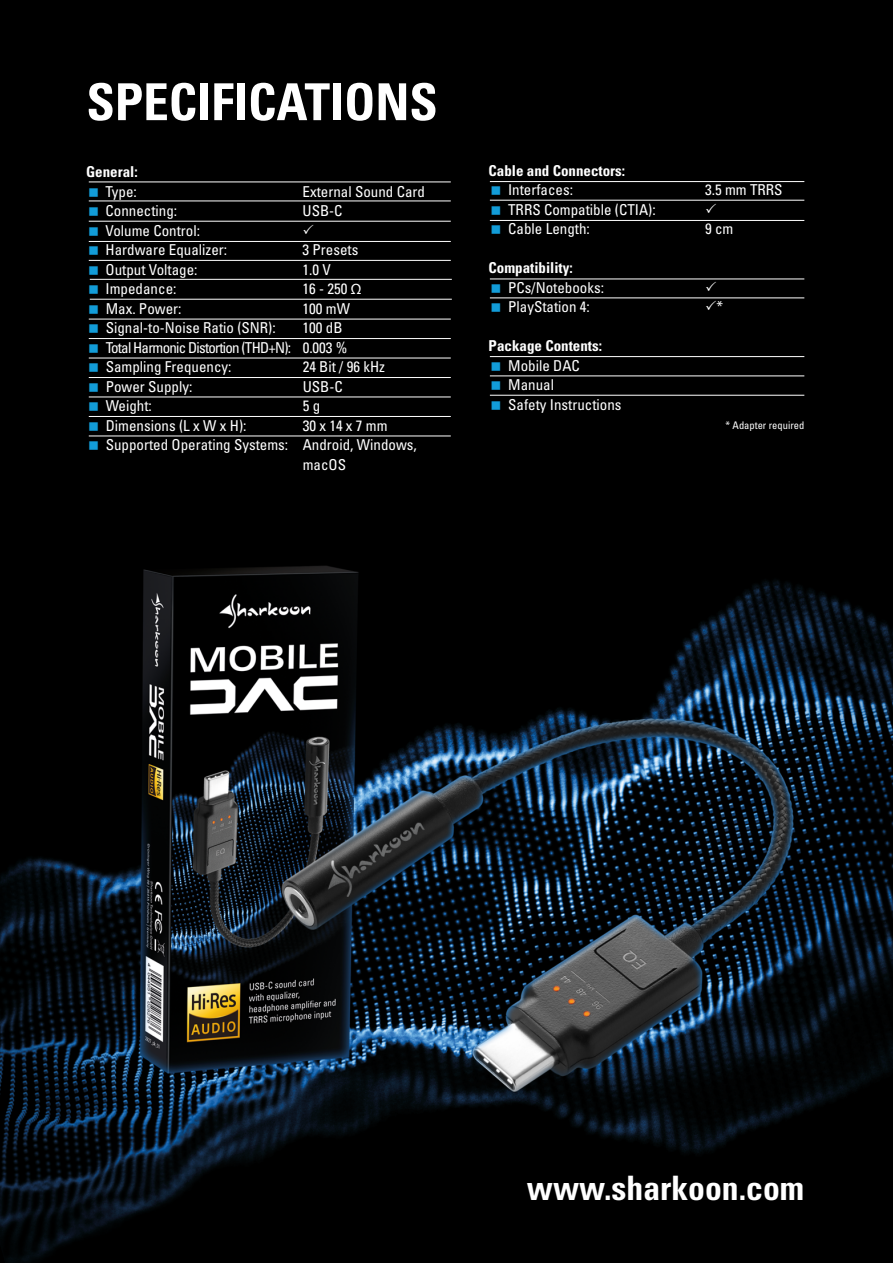
<style>
.page{position:relative;width:893px;height:1263px;background:#fff}
.page>*{position:absolute;margin:0;border:0;box-sizing:border-box;transform-origin:0 0}
.t1{font:700 condensed 51px "Univers";color:#fff}
.t2{font:700 condensed 33.6px "Univers";color:#fff}
.t3{font:condensed 15px/19.5px "Univers";color:#fff}
.t4{font:condensed 15px/19.5px "Univers";letter-spacing:-.05em;color:#fff}
.t5{font:700 condensed 15px "Univers";color:#fff}
.t6{font:condensed 10.5px "Univers";color:#fff}
.s1{font-family:"Myriad Pro";font-stretch:normal}
</style>
<div class="page">
<img style="left:0;top:0;width:893px;height:1263px">
<hr style="left:89px;top:201px;width:362px;height:1px;background:#fff">
<hr style="left:89px;top:182px;width:362px;height:1px;background:#fff">
<hr style="left:89px;top:221px;width:362px;height:1px;background:#fff">
<hr style="left:89px;top:241px;width:362px;height:1px;background:#fff">
<hr style="left:89px;top:260px;width:362px;height:1px;background:#fff">
<hr style="left:90px;top:279px;width:362px;height:1px;background:#fff">
<hr style="left:90px;top:299px;width:362px;height:1px;background:#fff">
<hr style="left:89px;top:319px;width:362px;height:1px;background:#fff">
<hr style="left:89px;top:397px;width:362px;height:1px;background:#fff">
<hr style="left:89px;top:358px;width:362px;height:1px;background:#fff">
<hr style="left:89px;top:338px;width:362px;height:1px;background:#fff">
<hr style="left:89px;top:377px;width:362px;height:1px;background:#fff">
<hr style="left:89px;top:416px;width:362px;height:1px;background:#fff">
<hr style="left:89px;top:436px;width:362px;height:1px;background:#fff">
<hr style="left:490px;top:200px;width:314px;height:1px;background:#fff">
<hr style="left:490px;top:181px;width:314px;height:1px;background:#fff">
<hr style="left:490px;top:220px;width:314px;height:1px;background:#fff">
<hr style="left:490px;top:297px;width:314px;height:1px;background:#fff">
<hr style="left:490px;top:356px;width:314px;height:1px;background:#fff">
<hr style="left:490px;top:375px;width:314px;height:1px;background:#fff">
<hr style="left:490px;top:395px;width:314px;height:1px;background:#fff">
<hr style="left:490px;top:279px;width:314px;height:1px;background:#fff">
<svg style="left:89px;top:188px;width:9px;height:8px"></svg>
<svg style="left:89px;top:207px;width:9px;height:9px"></svg>
<svg style="left:89px;top:227px;width:9px;height:8px"></svg>
<svg style="left:304px;top:224px;width:10px;height:10px"></svg>
<svg style="left:89px;top:246px;width:9px;height:9px"></svg>
<svg style="left:89px;top:266px;width:9px;height:8px"></svg>
<svg style="left:89px;top:285px;width:9px;height:9px"></svg>
<svg style="left:89px;top:305px;width:9px;height:8px"></svg>
<svg style="left:89px;top:324px;width:9px;height:9px"></svg>
<svg style="left:89px;top:344px;width:9px;height:8px"></svg>
<svg style="left:89px;top:363px;width:9px;height:9px"></svg>
<svg style="left:89px;top:383px;width:9px;height:8px"></svg>
<svg style="left:89px;top:402px;width:9px;height:9px"></svg>
<svg style="left:89px;top:422px;width:9px;height:8px"></svg>
<svg style="left:89px;top:441px;width:9px;height:9px"></svg>
<svg style="left:492px;top:186px;width:8px;height:9px"></svg>
<svg style="left:492px;top:206px;width:8px;height:9px"></svg>
<svg style="left:706px;top:203px;width:10px;height:10px"></svg>
<svg style="left:492px;top:225px;width:8px;height:9px"></svg>
<svg style="left:492px;top:284px;width:8px;height:9px"></svg>
<svg style="left:706px;top:281px;width:10px;height:10px"></svg>
<svg style="left:492px;top:303px;width:8px;height:9px"></svg>
<svg style="left:706px;top:301px;width:10px;height:9px"></svg>
<svg style="left:492px;top:362px;width:8px;height:9px"></svg>
<svg style="left:492px;top:381px;width:8px;height:9px"></svg>
<svg style="left:492px;top:401px;width:8px;height:9px"></svg>
<h1 class="t1" style="left:86px;top:71px;width:353px">SPECIFICATIONS</h1>
<p class="t5" style="left:86px;top:163px;width:53px">General:</p>
<p class="t3" style="left:106px;top:181px;width:33px">Type:</p>
<p class="t3" style="left:303px;top:181px;width:124px">External Sound Card</p>
<p class="t3" style="left:106px;top:201px;width:73px">Connecting:</p>
<p class="t3" style="left:303px;top:201px;width:42px">USB-C</p>
<p class="t3" style="left:106px;top:220px;width:123px">Volume Control:<br>Hardware Equalizer:</p>
<p class="t3" style="left:303px;top:240px;width:57px">3 Presets</p>
<p class="t3" style="left:106px;top:259px;width:93px">Output Voltage:</p>
<p class="t3" style="left:303px;top:259px;width:30px">1.0 V</p>
<p class="t3" style="left:106px;top:279px;width:72px">Impedance:</p>
<p class="t3" style="left:303px;top:279px;width:60px">16 - 250 <span class="s1">Ω</span></p>
<p class="t3" style="left:106px;top:298px;width:77px">Max. Power:</p>
<p class="t3" style="left:303px;top:298px;width:49px">100 mW</p>
<p class="t3" style="left:106px;top:318px;width:172px">Signal-to-Noise Ratio (SNR):</p>
<p class="t4" style="left:106px;top:318px;width:243px;text-indent:197px">100 dB<br>Total Harmonic Distortion (THD+N): 0.003 %<br>Sampling Frequency:</p>
<p class="t3" style="left:303px;top:357px;width:84px">24 Bit / 96 kHz</p>
<p class="t3" style="left:106px;top:376px;width:88px">Power Supply:</p>
<p class="t3" style="left:303px;top:376px;width:42px">USB-C</p>
<p class="t3" style="left:106px;top:396px;width:48px">Weight:</p>
<p class="t3" style="left:303px;top:396px;width:19px">5 g</p>
<p class="t3" style="left:106px;top:415px;width:142px">Dimensions (L x W x H):</p>
<p class="t3" style="left:303px;top:415px;width:86px">30 x 14 x 7 mm</p>
<p class="t3" style="left:106px;top:435px;width:313px">Supported Operating Systems: Android, Windows,</p>
<p class="t3" style="left:303px;top:454px;width:45px">macOS</p>
<p class="t5" style="left:489px;top:161px;width:138px">Cable and Connectors:</p>
<p class="t3" style="left:508px;top:180px;width:66px">Interfaces:</p>
<p class="t3" style="left:705px;top:180px;width:79px">3.5 mm TRRS</p>
<p class="t3" style="left:508px;top:200px;width:149px">TRRS Compatible (CTIA):<br>Cable Length:</p>
<p class="t3" style="left:705px;top:219px;width:30px">9 cm</p>
<p class="t5" style="left:489px;top:259px;width:86px">Compatibility:</p>
<p class="t3" style="left:508px;top:278px;width:97px">PCs/Notebooks:<br>PlayStation 4:</p>
<p class="t5" style="left:489px;top:337px;width:115px">Package Contents:</p>
<p class="t3" style="left:508px;top:356px;width:115px">Mobile DAC<br>Manual<br>Safety Instructions</p>
<p class="t3" style="left:717px;top:297px;width:8px">*</p>
<p class="t6" style="left:726px;top:419px;width:80px">* Adapter required</p>
<h2 class="t2" style="left:527px;top:1167px;width:279px">www.sharkoon.com</h2>
</div>
